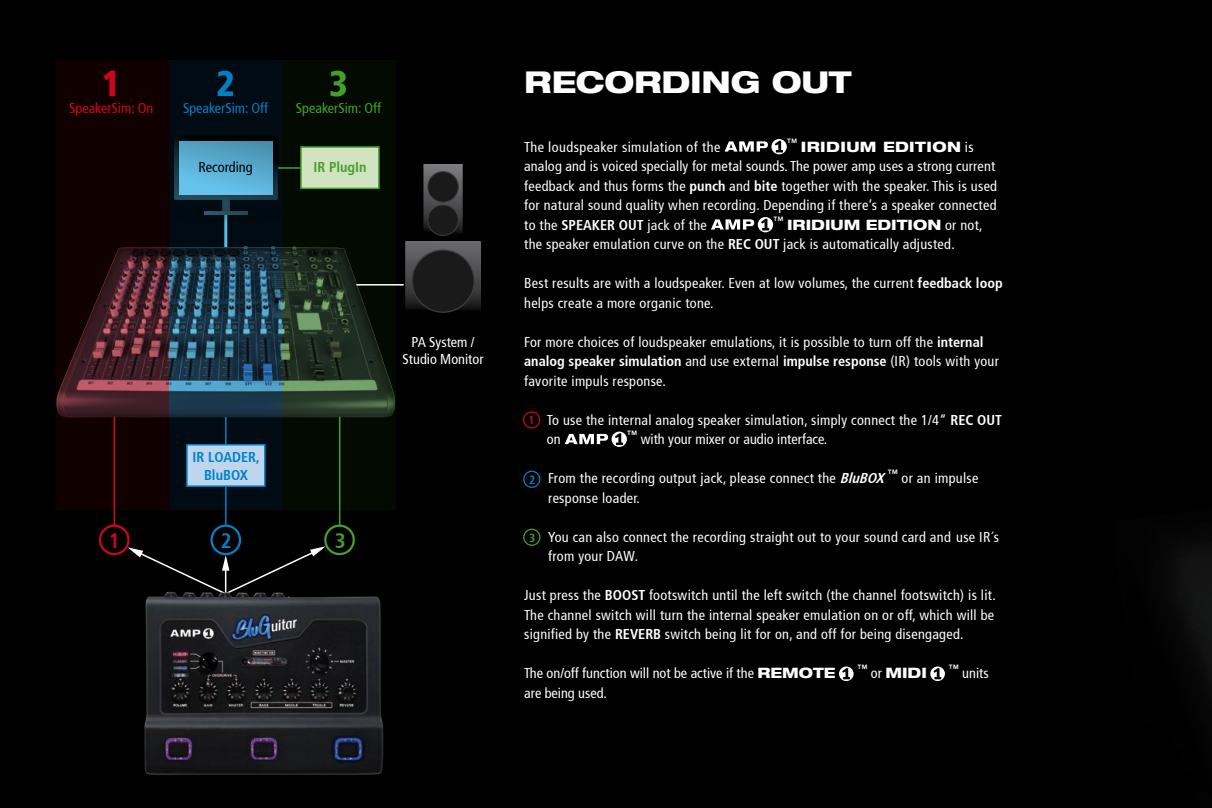
<style>
.page{position:relative;width:1212px;height:808px;background:#000}
.page>*{position:absolute;margin:0;border:0;box-sizing:border-box;transform-origin:0 0}
.t1{font:900 condensed 36px "Frutiger 77";color:#cc061d}
.t2{font:900 condensed 36px "Frutiger 77";color:#0080c7}
.t3{font:900 condensed 36px "Frutiger 77";color:#44a02a}
.t4{font:800 expanded 30px "Helvetica 83";letter-spacing:-.01em;color:#fff}
.t5{font:700 condensed 21px "Frutiger 67";color:#cc061d}
.t6{font:700 condensed 21px "Frutiger 67";color:#0080c7}
.t7{font:700 condensed 21px "Frutiger 67";color:#44a02a}
.t8{font:condensed 14.25px/19.5px "Frutiger 57";letter-spacing:.02em;color:#fff}
.t9{font:condensed 14.25px "Frutiger 57";color:#fff}
.t10{font:800 expanded 14.25px "Helvetica 83";color:#fff}
.t11{font:800 expanded 14.25px "Helvetica 83";letter-spacing:.03em;color:#fff}
.t12{font:700 condensed 14.25px "Frutiger 67";color:#0080c7}
.t13{font:condensed 14.25px "Frutiger 57";color:#0080c7}
.t14{font:condensed 14.25px "Frutiger 57";color:#44a02a}
.t15{font:condensed 14.25px "Frutiger 57";color:#cc061d}
.t16{font:condensed 14.25px "Frutiger 57";color:#000}
.t17{font:700 condensed 14.25px "Frutiger 67";color:#44a02a}
.t18{font:700 condensed 11.85px "Frutiger 67";color:#cc061d}
.t19{font:700 condensed 11.85px "Frutiger 67";color:#0080c7}
.t20{font:700 condensed 11.85px "Frutiger 67";color:#44a02a}
.s1{font-family:"Frutiger 57";font-weight:400;font-stretch:condensed}
.s2{font-family:"Frutiger 67";font-weight:700}
.s3{font-family:"Frutiger 67";font-weight:700;font-style:italic}
.s4{font-family:"Helvetica 83";font-weight:800;font-stretch:expanded}
</style>
<div class="page">
<svg style="left:724px;top:139px;width:63px;height:15px"></svg>
<svg style="left:711px;top:217px;width:62px;height:15px"></svg>
<svg style="left:565px;top:432px;width:62px;height:15px"></svg>
<svg style="left:839px;top:666px;width:14px;height:15px"></svg>
<svg style="left:930px;top:666px;width:15px;height:15px"></svg>
<div style="left:523px;top:411px;width:17px;height:17px;border:1px solid #cc061d;border-radius:50%"></div>
<div style="left:523px;top:471px;width:17px;height:17px;border:1px solid #0080c7;border-radius:50%"></div>
<div style="left:523px;top:529px;width:17px;height:17px;border:1px solid #44a02a;border-radius:50%"></div>
<img style="left:1114px;top:311px;width:98px;height:497px">
<svg style="left:56px;top:60px;width:113px;height:449px;background:#230b0d"></svg>
<svg style="left:169px;top:60px;width:113px;height:449px;background:#193646"></svg>
<svg style="left:282px;top:60px;width:114px;height:449px;background:#101b0e"></svg>
<hr style="left:113px;top:417px;width:2px;height:108px;background:#cc061d">
<hr style="left:225px;top:417px;width:2px;height:109px;background:#0080c7">
<hr style="left:339px;top:417px;width:1px;height:109px;background:#44a02a">
<div style="left:210px;top:524px;width:31px;height:31px;border:2px solid #0080c7;border-radius:50%"></div>
<div style="left:99px;top:524px;width:31px;height:31px;border:2px solid #cc061d;border-radius:50%"></div>
<div style="left:186px;top:444px;width:80px;height:43px;background:#bdd6ed;border:2px solid #0080c7"></div>
<div style="left:300px;top:146px;width:80px;height:43px;background:#d2e3c2;border:2px solid #44a02a"></div>
<hr style="left:278px;top:167px;width:23px;height:2px;background:#44a02a">
<hr style="left:356px;top:284px;width:64px;height:1px;background:#fff">
<div style="left:409px;top:314px;width:7px;height:13px;background:#000"></div>
<div style="left:470px;top:314px;width:7px;height:13px;background:#000"></div>
<svg style="left:404px;top:163px;width:78px;height:157px;background:#222223"></svg>
<div style="left:404px;top:239px;width:78px;height:84px;border:2px solid #000"></div>
<div style="left:412px;top:250px;width:62px;height:62px;background:#1a1a1b;border-radius:50%"></div>
<div style="left:411px;top:249px;width:64px;height:64px;border:1px solid #3e3d3f;border-radius:50%"></div>
<div style="left:324px;top:524px;width:31px;height:31px;border:2px solid #44a02a;border-radius:50%"></div>
<svg style="left:128px;top:546px;width:198px;height:50px;background:#0d0e0e"></svg>
<img style="left:137px;top:588px;width:260px;height:197px">
<p class="t1" style="left:102px;top:62px;width:20px">1</p>
<p class="t15" style="left:69px;top:100px;width:86px">SpeakerSim: On</p>
<p class="t2" style="left:216px;top:62px;width:20px">2</p>
<p class="t13" style="left:183px;top:100px;width:87px">SpeakerSim: Off</p>
<p class="t3" style="left:329px;top:62px;width:20px">3</p>
<p class="t14" style="left:296px;top:100px;width:87px">SpeakerSim: Off</p>
<p class="t4" style="left:524px;top:63px;width:329px">RECORDING OUT</p>
<p class="t16" style="left:199px;top:159px;width:56px">Recording</p>
<p class="t12" style="left:193px;top:449px;width:69px">IR LOADER,</p>
<p class="t12" style="left:204px;top:466px;width:45px">BluBOX</p>
<p class="t5" style="left:109px;top:528px;width:12px">1</p>
<p class="t6" style="left:221px;top:528px;width:12px">2</p>
<p class="t17" style="left:313px;top:159px;width:55px">IR PlugIn</p>
<p class="t9" style="left:411px;top:333px;width:65px">PA System /</p>
<p class="t9" style="left:403px;top:350px;width:83px">Studio Monitor</p>
<p class="t7" style="left:335px;top:528px;width:12px">3</p>
<p class="t8" style="left:524px;top:137px;width:198px">The loudspeaker simulation of the</p>
<p class="t11" style="left:787px;top:137px;width:188px"><sup>™</sup> IRIDIUM EDITION <span class="s1">is</span></p>
<p class="t8" style="left:524px;top:156px;width:474px">analog and is voiced specially for metal sounds. The power amp uses a strong current feedback and thus forms the <span class="s2">punch</span> and <span class="s2">bite</span> together with the speaker. This is used for natural sound quality when recording. Depending if there’s a speaker connected to the <span class="s2">SPEAKER OUT</span> jack of the</p>
<p class="t10" style="left:773px;top:215px;width:211px"><sup>™</sup> IRIDIUM EDITION <span class="s1">or not,</span></p>
<p class="t8" style="left:524px;top:234px;width:432px">the speaker emulation curve on the <span class="s2">REC OUT</span> jack is automatically adjusted.</p>
<p class="t8" style="left:524px;top:273px;width:480px">Best results are with a loudspeaker. Even at low volumes, the current <span class="s2">feedback loop </span>helps create a more organic tone.</p>
<p class="t8" style="left:524px;top:332px;width:476px">For more choices of loudspeaker emulations, it is possible to turn off the <span class="s2">internal analog speaker simulation</span> and use external <span class="s2">impulse response</span> (IR) tools with your favorite impuls response.</p>
<p class="t8" style="left:547px;top:410px;width:457px">To use the internal analog speaker simulation, simply connect the 1/4“ <span class="s2">REC OUT </span>on</p>
<p class="t18" style="left:528px;top:413px;width:8px">1</p>
<p class="t9" style="left:627px;top:431px;width:202px"><sup>™</sup> with your mixer or audio interface.</p>
<p class="t8" style="left:548px;top:468px;width:432px">From the recording output jack, please connect the <span class="s3">BluBOX</span><sup>™</sup> or an impulse response loader.</p>
<p class="t8" style="left:548px;top:527px;width:452px">You can also connect the recording straight out to your sound card and use IR´s from your DAW.</p>
<p class="t8" style="left:524px;top:585px;width:473px;text-align:justify">Just press the <span class="s2">BOOST</span> footswitch until the left switch (the channel footswitch) is lit.<br>The channel switch will turn the internal speaker emulation on or off, which will be signified by the <span class="s2">REVERB</span> switch being lit for on, and off for being disengaged.</p>
<p class="t9" style="left:524px;top:665px;width:313px">The on/off function will not be active if the <span class="s4">REMOTE</span></p>
<p class="t10" style="left:857px;top:664px;width:71px"><sup>™</sup> <span class="s1">or</span> MIDI</p>
<p class="t8" style="left:948px;top:663px;width:42px"><sup>™</sup> units</p>
<p class="t9" style="left:524px;top:684px;width:84px">are being used.</p>
<p class="t19" style="left:529px;top:472px;width:8px">2</p>
<p class="t20" style="left:529px;top:530px;width:8px">3</p>
</div>
